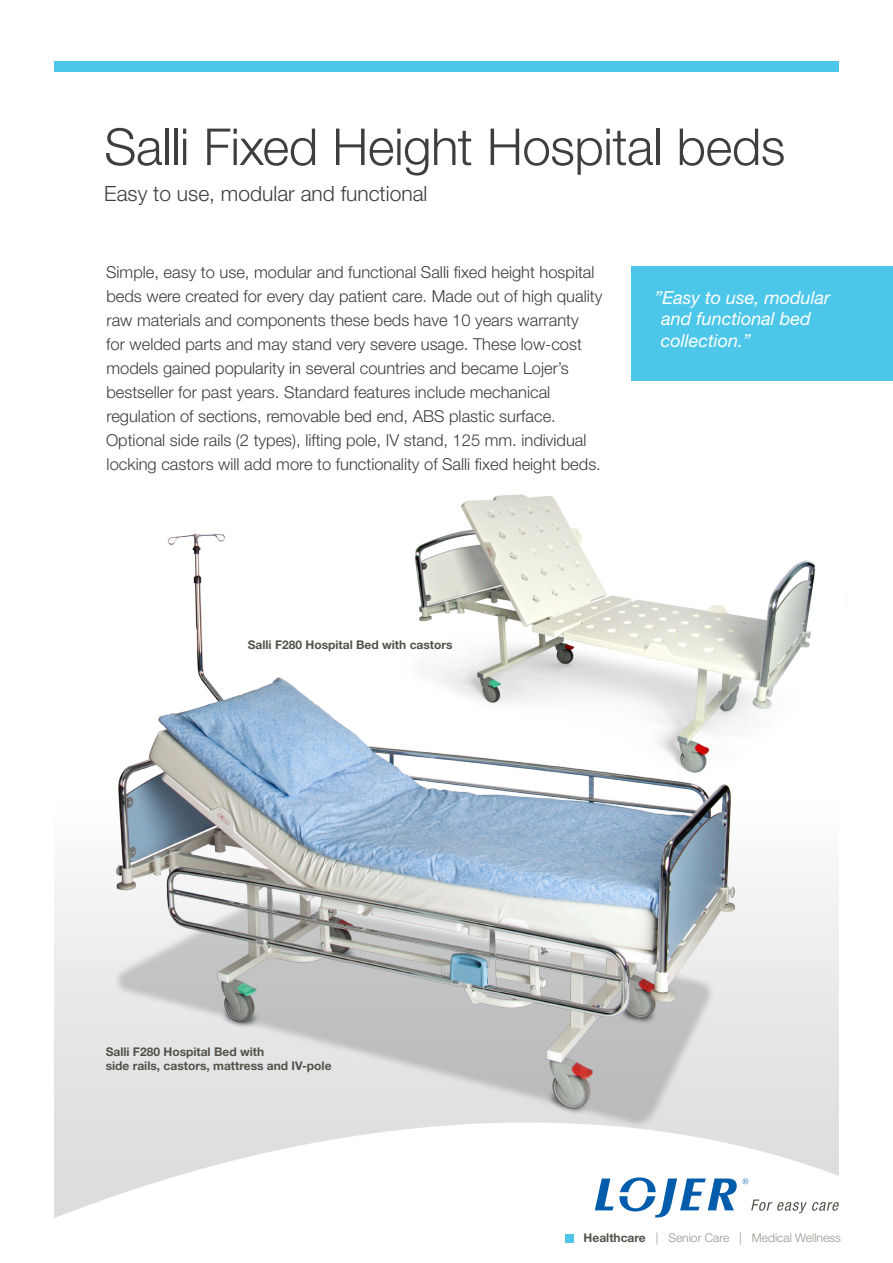
<style>
.page{position:relative;width:893px;height:1263px;background:#fff}
.page>*{position:absolute;margin:0;border:0;box-sizing:border-box;transform-origin:0 0}
.Pääotsikko{font:300 51px "Helvetica Neue LT Std";letter-spacing:-.01em;color:#3e3e3f}
.Taulukkoleipäteksti{font:300 21px "Helvetica Neue LT Std";color:#3e3e3f}
.Alaostikko{font:italic 18px "Helvetica Neue LT Std";color:#fff}
.Taulukkoleipäteksti-2{font:300 16.5px "Helvetica Neue LT Std";color:#3e3e3f}
.t1{font:700 12px "Helvetica Neue LT Std";color:#535249}
.Taulukkoleipäteksti-3{font:300 12px "Helvetica Neue LT Std";color:#96968d}
.s1{font-weight:700;color:#535249}
</style>
<div class="page">
<img style="left:461px;top:494px;width:355px;height:203px">
<img style="left:167px;top:523px;width:577px;height:174px">
<svg style="left:54px;top:697px;width:785px;height:546px"></svg>
<div style="left:54px;top:61px;width:785px;height:11px;background:#4dc7e9"></div>
<svg style="left:751px;top:1199px;width:88px;height:14px"></svg>
<svg style="left:595px;top:1177px;width:142px;height:40px"></svg>
<svg style="left:743px;top:1178px;width:5px;height:6px"></svg>
<div style="left:566px;top:1235px;width:8px;height:8px;background:#4dc7e9"></div>
<div style="left:631px;top:266px;width:262px;height:115px;background:#4dc7e9"></div>
<p class="Pääotsikko" style="left:104px;top:116px;width:683px">Salli Fixed Height Hospital beds</p>
<p class="Taulukkoleipäteksti" style="left:104px;top:181px;width:325px">Easy to use, modular and functional</p>
<p class="Taulukkoleipäteksti-2" style="left:106px;top:262px;width:490px">Simple, easy to use, modular and functional Salli fixed height hospital</p>
<p class="Taulukkoleipäteksti-2" style="left:106px;top:286px;width:497px">beds were created for every day patient care. Made out of high quality</p>
<p class="Taulukkoleipäteksti-2" style="left:106px;top:310px;width:474px">raw materials and components these beds have 10 years warranty</p>
<p class="Taulukkoleipäteksti-2" style="left:106px;top:334px;width:477px">for welded parts and may stand very severe usage. These low-cost</p>
<p class="Taulukkoleipäteksti-2" style="left:106px;top:358px;width:464px">models gained popularity in several countries and became Lojer’s</p>
<p class="Taulukkoleipäteksti-2" style="left:106px;top:382px;width:445px">bestseller for past years. Standard features include mechanical</p>
<p class="Taulukkoleipäteksti-2" style="left:106px;top:406px;width:451px">regulation of sections, removable bed end, ABS plastic surface.</p>
<p class="Taulukkoleipäteksti-2" style="left:106px;top:430px;width:482px">Optional side rails (2 types), lifting pole, IV stand, 125 mm. individual</p>
<p class="Taulukkoleipäteksti-2" style="left:107px;top:454px;width:496px">locking castors will add more to functionality of Salli fixed height beds.</p>
<p class="Alaostikko" style="left:655px;top:286px;width:177px">”Easy to use, modular</p>
<p class="Alaostikko" style="left:661px;top:308px;width:151px">and functional bed</p>
<p class="Alaostikko" style="left:661px;top:330px;width:92px">collection.”</p>
<p class="t1" style="left:248px;top:637px;width:206px">Salli F280 Hospital Bed with castors</p>
<p class="t1" style="left:106px;top:1044px;width:160px">Salli F280 Hospital Bed with</p>
<p class="t1" style="left:106px;top:1058px;width:227px">side rails, castors, mattress and IV-pole</p>
<p class="Taulukkoleipäteksti-3" style="left:584px;top:1230px;width:259px"><span class="s1">Healthcare</span> | Senior Care | Medical Wellness</p>
</div>
